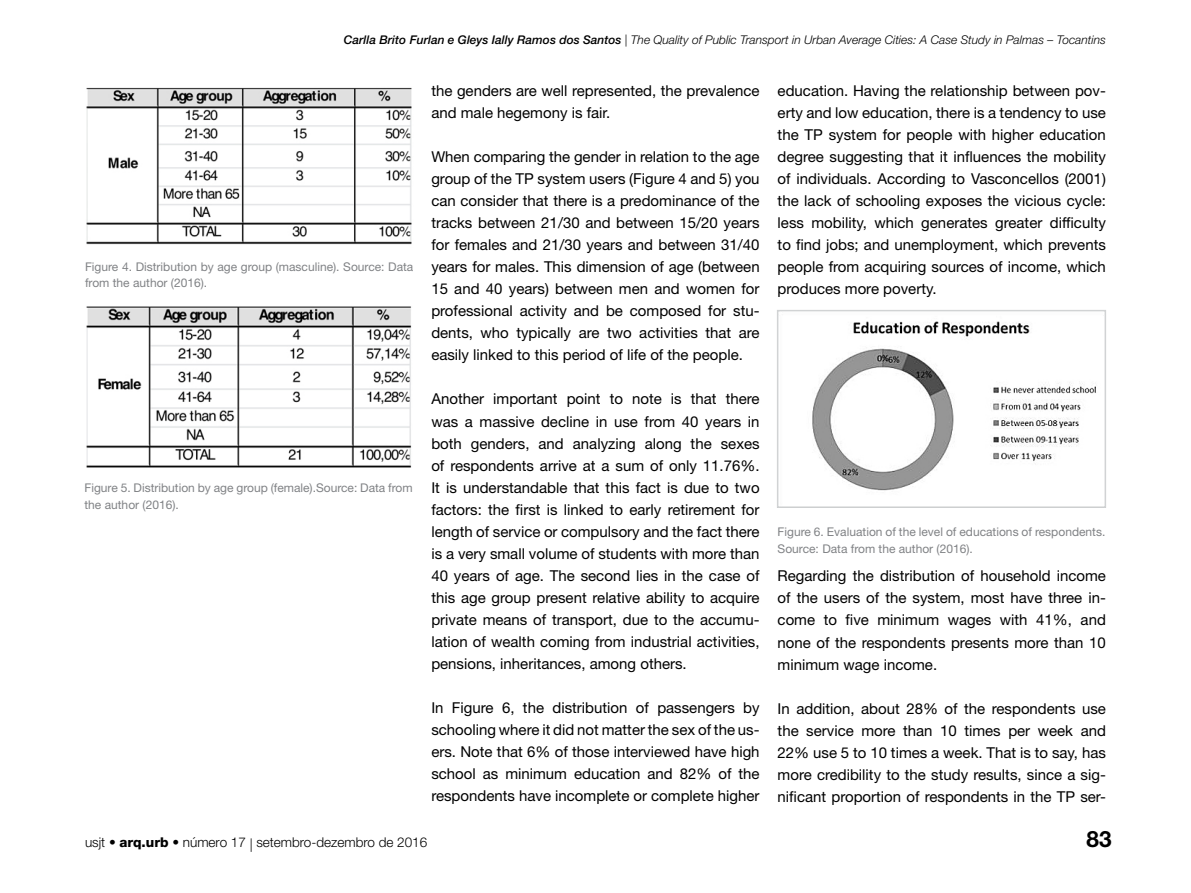
<style>
.page{position:relative;width:1191px;height:893px;background:#fff}
.page>*{position:absolute;margin:0;border:0;box-sizing:border-box;transform-origin:0 0}
.t1{font:700 22.5px "Helvetica Neue LT Std";color:#000}
.t2{font:15px/22px "Helvetica Neue LT Std";color:#000;text-align:justify}
.t3{font:300 13.5px "Helvetica Neue LT Std";color:#000}
.t4{font:12px/16.5px "Helvetica Neue LT Std";color:#808285}
.t5{font:italic 300 12px "Helvetica Neue LT Std";color:#000}
.s1{font-weight:500}
.s2{font-weight:800}
</style>
<div class="page">
<img style="left:86px;top:87px;width:326px;height:158px">
<img style="left:86px;top:306px;width:326px;height:162px">
<img style="left:812px;top:321px;width:284px;height:170px">
<div style="left:777px;top:310px;width:329px;height:198px;border:2px solid #d1d3d4"></div>
<p class="t5" style="left:344px;top:33px;width:763px"><span class="s1">Carlla Brito Furlan e Gleys Ially Ramos dos Santos</span> | The Quality of Public Transport in Urban Average Cities: A Case Study in Palmas – Tocantins</p>
<p class="t4" style="left:85px;top:258px;width:330px">Figure 4. Distribution by age group (masculine). Source: Data from the author (2016).</p>
<p class="t4" style="left:84px;top:479px;width:330px">Figure 5. Distribution by age group (female).Source: Data from the author (2016).</p>
<p class="t2" style="left:431px;top:79px;width:330px">the genders are well represented, the prevalence and male hegemony is fair.</p>
<p class="t2" style="left:431px;top:145px;width:330px">When comparing the gender in relation to the age group of the TP system users (Figure 4 and 5) you can consider that there is a predominance of the tracks between 21/30 and between 15/20 years for females and 21/30 years and between 31/40 years for males. This dimension of age (between 15 and 40 years) between men and women for professional activity and be composed for stu&shy;dents, who typically are two activities that are easily linked to this period of life of the people.</p>
<p class="t2" style="left:431px;top:388px;width:330px">Another important point to note is that there was a massive decline in use from 40 years in both genders, and analyzing along the sexes of respondents arrive at a sum of only 11.76%.<br>It is understandable that this fact is due to two factors: the first is linked to early retirement for length of service or compulsory and the fact there is a very small volume of students with more than 40 years of age. The second lies in the case of this age group present relative ability to acquire private means of transport, due to the accumu&shy;lation of wealth coming from industrial activities, pensions, inheritances, among others.</p>
<p class="t2" style="left:431px;top:697px;width:330px">In Figure 6, the distribution of passengers by schooling where it did not matter the sex of the us&shy;ers. Note that 6% of those interviewed have high school as minimum education and 82% of the respondents have incomplete or complete higher</p>
<p class="t3" style="left:85px;top:834px;width:344px">usjt • <span class="s2">arq.urb</span> • número 17 | setembro-dezembro de 2016</p>
<p class="t2" style="left:777px;top:79px;width:330px">education. Having the relationship between pov&shy;erty and low education, there is a tendency to use the TP system for people with higher education degree suggesting that it influences the mobility of individuals. According to Vasconcellos (2001) the lack of schooling exposes the vicious cycle: less mobility, which generates greater difficulty to find jobs; and unemployment, which prevents people from acquiring sources of income, which produces more poverty.</p>
<p class="t4" style="left:777px;top:524px;width:329px">Figure 6. Evaluation of the level of educations of respondents.<br>Source: Data from the author (2016).</p>
<p class="t2" style="left:777px;top:565px;width:330px">Regarding the distribution of household income of the users of the system, most have three in&shy;come to five minimum wages with 41%, and none of the respondents presents more than 10 minimum wage income.</p>
<p class="t2" style="left:777px;top:697px;width:330px">In addition, about 28% of the respondents use the service more than 10 times per week and 22% use 5 to 10 times a week. That is to say, has more credibility to the study results, since a sig&shy;nificant proportion of respondents in the TP ser-</p>
<h1 class="t1" style="left:1086px;top:825px;width:27px">83</h1>
</div>
